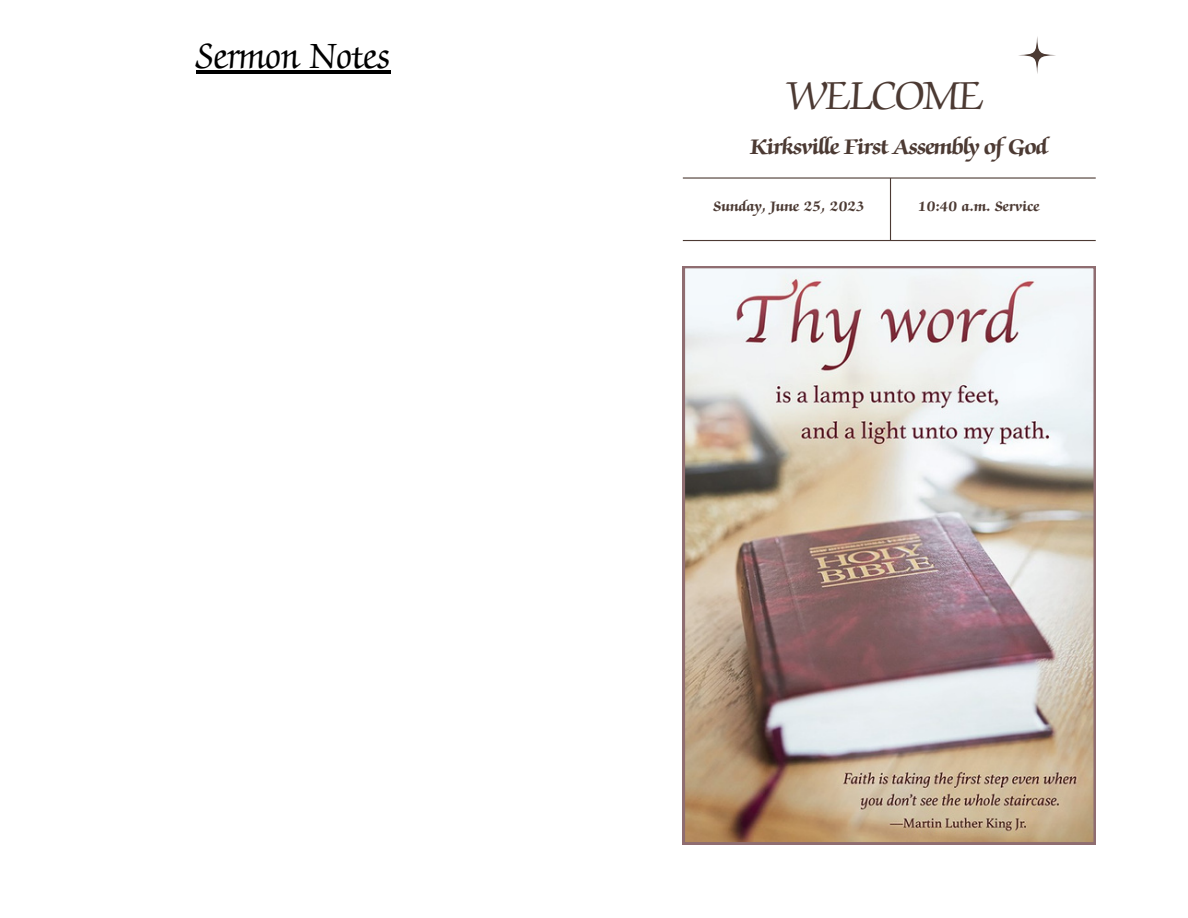
<style>
.page{position:relative;width:1188px;height:918px;background:#fff}
.page>*{position:absolute;margin:0;border:0;box-sizing:border-box;transform-origin:0 0}
.t1{font:45px "Zapf Chancery Pro";letter-spacing:-.04em;color:#4c3a33}
.t2{font:40.5px "Zapf Chancery Pro";color:#000}
.t3{font:700 24.3px "Zapf Chancery Pro";letter-spacing:-.04em;color:#4c3a33}
.t4{font:700 15.75px "Zapf Chancery Pro";color:#4c3a33}
</style>
<div class="page">
<hr style="left:683px;top:177px;width:413px;height:2px;background:#4c3a33">
<svg style="left:1018px;top:36px;width:38px;height:38px"></svg>
<hr style="left:683px;top:240px;width:413px;height:1px;background:#4c3a33">
<hr style="left:890px;top:178px;width:1px;height:63px;background:#4c3a33">
<img style="left:683px;top:266px;width:413px;height:578px">
<hr style="left:196px;top:70px;width:194px;height:4px;background:#000">
<p class="t2" style="left:196px;top:39px;width:196px">Sermon Notes</p>
<p class="t1" style="left:787px;top:77px;width:198px">WELCOME</p>
<p class="t3" style="left:750px;top:137px;width:300px">Kirksville First Assembly of God</p>
<p class="t4" style="left:714px;top:200px;width:153px">Sunday, June 25, 2023</p>
<p class="t4" style="left:918px;top:200px;width:123px">10:40 a.m. Service</p>
</div>
